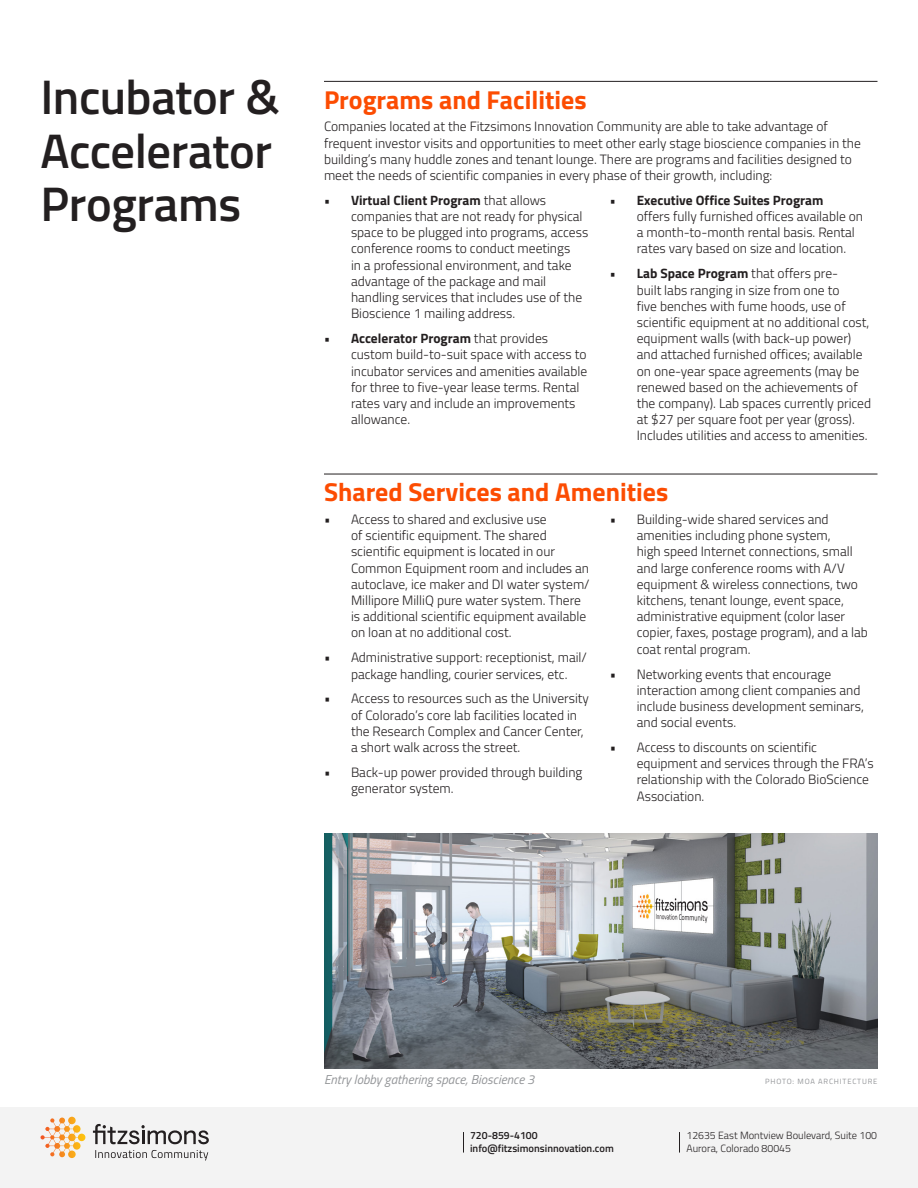
<style>
.page{position:relative;width:918px;height:1188px;background:#fff}
.page>*{position:absolute;margin:0;border:0;box-sizing:border-box;transform-origin:0 0}
.Head_1_Desktop{font:600 48.6px/53.4px "Titillium Web";letter-spacing:-.01em;color:#231f20}
.Head_3_Desktop{font:700 25.95px "Titillium Web";color:#fc4c02}
.Body_3_Desktop{font:300 13.5px/16.2px "Titillium Web";color:#231f20}
.Image_Caption{font:italic 12.9px "Titillium Web";color:#939598}
.t1{font:300 10.5px/12.6px "Titillium Web";color:#231f20}
.t2{font:600 10.5px/12.6px "Titillium Web";color:#231f20}
.Image_Caption-2{font:7.5px "Titillium Web";letter-spacing:.11em;color:#939598}
.s1{font-weight:700}
</style>
<div class="page">
<hr style="left:324px;top:81px;width:554px;height:1px;background:#231f20">
<hr style="left:324px;top:474px;width:554px;height:1px;background:#231f20">
<img style="left:324px;top:834px;width:554px;height:234px">
<div style="left:0;top:1107px;width:918px;height:81px;background:#f3f3f3"></div>
<svg style="left:679px;top:1132px;width:1px;height:21px"></svg>
<svg style="left:463px;top:1132px;width:1px;height:21px"></svg>
<img style="left:40px;top:1117px;width:45px;height:41px">
<svg style="left:95px;top:1150px;width:113px;height:11px"></svg>
<svg style="left:93px;top:1124px;width:116px;height:20px"></svg>
<p class="Head_1_Desktop" style="left:40px;top:68px;width:241px">Incubator &amp;<br>Accelerator<br>Programs</p>
<p class="Head_3_Desktop" style="left:324px;top:80px;width:264px">Programs and Facilities</p>
<p class="Body_3_Desktop" style="left:324px;top:118px;width:538px">Companies located at the Fitzsimons Innovation Community are able to take advantage of frequent investor visits and opportunities to meet other early stage bioscience companies in the building’s many huddle zones and tenant lounge. There are programs and facilities designed to meet the needs of scientific companies in every phase of their growth, including:</p>
<p class="Body_3_Desktop" style="left:351px;top:191px;width:239px;text-indent:-27px"><span class="s1">• Virtual Client Program</span> that allows companies that are not ready for physical space to be plugged into programs, access conference rooms to conduct meetings<br>in a professional environment, and take advantage of the package and mail handling services that includes use of the Bioscience 1 mailing address.</p>
<p class="Body_3_Desktop" style="left:351px;top:330px;width:238px;text-indent:-27px"><span class="s1">• Accelerator Program</span> that provides custom build-to-suit space with access to incubator services and amenities available for three to five-year lease terms. Rental rates vary and include an improvements allowance.</p>
<p class="Body_3_Desktop" style="left:637px;top:191px;width:228px;text-indent:-27px"><span class="s1">• Executive Office Suites Program<br></span>offers fully furnished offices available on a month-to-month rental basis. Rental rates vary based on size and location.</p>
<p class="Body_3_Desktop" style="left:637px;top:265px;width:236px;text-indent:-27px"><span class="s1">• Lab Space Program</span> that offers pre-<br>built labs ranging in size from one to<br>five benches with fume hoods, use of scientific equipment at no additional cost, equipment walls (with back-up power) and attached furnished offices; available on one-year space agreements (may be renewed based on the achievements of the company). Lab spaces currently priced at $27 per square foot per year (gross).<br>Includes utilities and access to amenities.</p>
<p class="Head_3_Desktop" style="left:324px;top:472px;width:346px">Shared Services and Amenities</p>
<p class="Body_3_Desktop" style="left:351px;top:511px;width:240px;text-indent:-27px">• Access to shared and exclusive use<br>of scientific equipment. The shared scientific equipment is located in our Common Equipment room and includes an autoclave, ice maker and DI water system/ Millipore MilliQ pure water system. There is additional scientific equipment available on loan at no additional cost.</p>
<p class="Body_3_Desktop" style="left:324px;top:649px;width:264px;text-align:center">• Administrative support: receptionist, mail/ package handling, courier services, etc.</p>
<p class="Body_3_Desktop" style="left:351px;top:690px;width:239px;text-indent:-27px">• Access to resources such as the University of Colorado’s core lab facilities located in the Research Complex and Cancer Center, a short walk across the street.</p>
<p class="Body_3_Desktop" style="left:351px;top:763px;width:233px;text-indent:-27px">• Back-up power provided through building generator system.</p>
<p class="Body_3_Desktop" style="left:637px;top:511px;width:233px;text-indent:-27px">• Building-wide shared services and amenities including phone system,<br>high speed Internet connections, small and large conference rooms with A/V equipment &amp; wireless connections, two kitchens, tenant lounge, event space, administrative equipment (color laser copier, faxes, postage program), and a lab coat rental program.</p>
<p class="Body_3_Desktop" style="left:637px;top:665px;width:229px;text-indent:-27px">• Networking events that encourage interaction among client companies and include business development seminars, and social events.</p>
<p class="Body_3_Desktop" style="left:637px;top:738px;width:239px;text-indent:-27px">• Access to discounts on scientific equipment and services through the FRA’s relationship with the Colorado BioScience Association.</p>
<p class="Image_Caption" style="left:324px;top:1070px;width:212px">Entry lobby gathering space, Bioscience 3</p>
<p class="Image_Caption-2" style="left:765px;top:1076px;width:114px">PHOTO: MOA ARCHITECTURE</p>
<p class="t2" style="left:470px;top:1129px;width:145px">720-859-4100 info@fitzsimonsinnovation.com</p>
<p class="t1" style="left:686px;top:1129px;width:192px">12635 East Montview Boulevard, Suite 100<br>Aurora, Colorado 80045</p>
</div>
